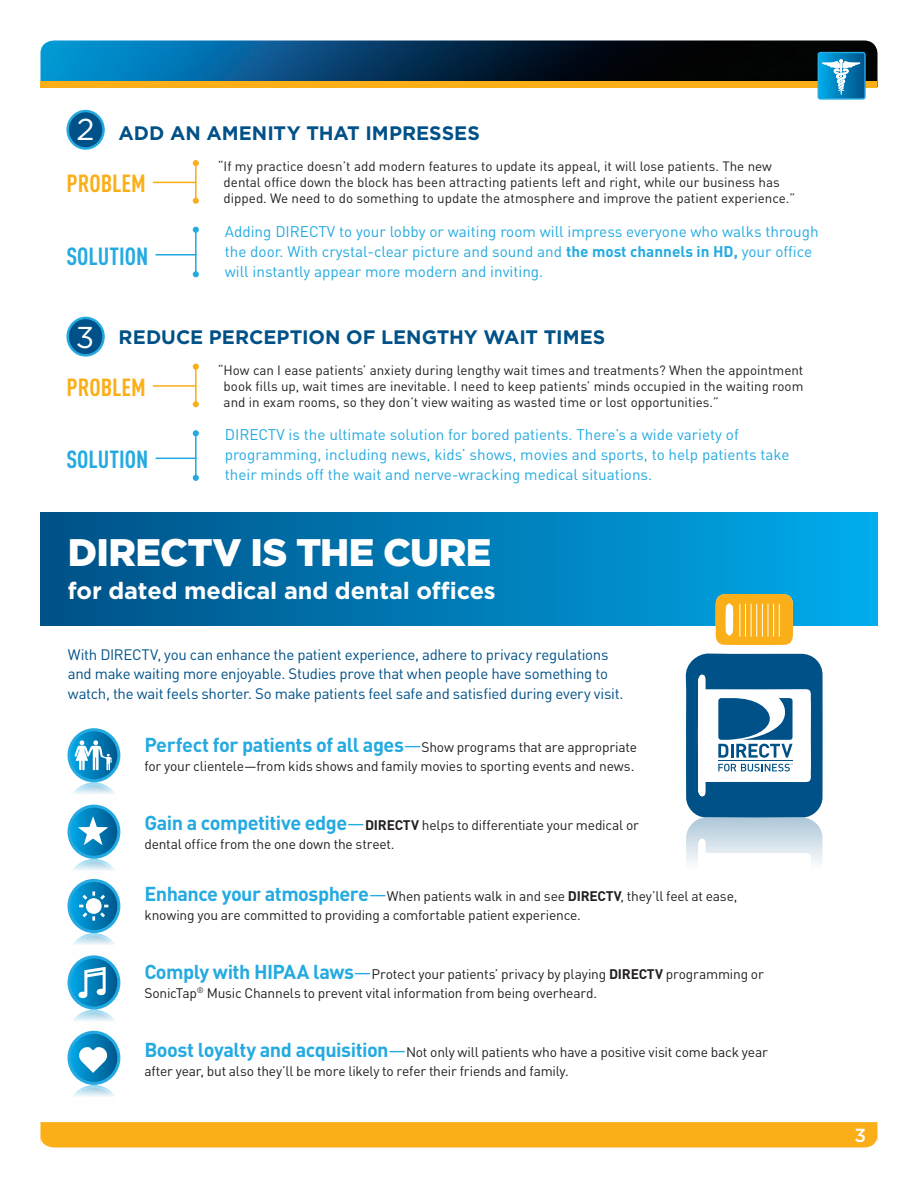
<style>
.page{position:relative;width:918px;height:1188px;background:#fff}
.page>*{position:absolute;margin:0;border:0;box-sizing:border-box;transform-origin:0 0}
.t1{font:900 38.4px "Gotham";letter-spacing:-.015em;color:#fff}
.t2{font:30.15px "Gotham";color:#fff}
.t3{font:700 24.45px "DIN Cond";color:#24aae1}
.t4{font:700 24.45px "DIN Cond";color:#faaf18}
.t5{font:700 23.55px "Gotham";letter-spacing:-.01em;color:#fff}
.t6{font:700 19.5px "Gotham";color:#005187}
.t7{font:500 18.9px "Gotham";color:#fff}
.t8{font:15.3px/20px "DIN";color:#24aae1}
.t9{font:15px/19.5px "DIN";letter-spacing:-.02em;color:#005187}
.t10{font:13.8px/19.2px "DIN";letter-spacing:-.015em;color:#231f20}
.t11{font:13.35px/16px "DIN";color:#231f20;text-align:justify}
.s1{font-weight:700}
.s2{font-weight:700;font-size:19.95px;color:#24aae1}
.s3{font-size:19.95px;color:#24aae1}
</style>
<div class="page">
<div style="left:40px;top:512px;width:838px;height:113px;background:linear-gradient(to right,#004f85,#00aaea)"></div>
<hr style="left:195px;top:367px;width:2px;height:37px;background:#faaf18">
<svg style="left:193px;top:364px;width:6px;height:6px"></svg>
<svg style="left:193px;top:401px;width:6px;height:6px"></svg>
<hr style="left:195px;top:433px;width:2px;height:45px;background:#24aae1">
<svg style="left:193px;top:430px;width:6px;height:6px"></svg>
<svg style="left:193px;top:475px;width:6px;height:6px"></svg>
<hr style="left:153px;top:385px;width:44px;height:2px;background:#faaf18">
<hr style="left:156px;top:458px;width:41px;height:1px;background:#24aae1">
<hr style="left:195px;top:163px;width:2px;height:38px;background:#faaf18">
<svg style="left:193px;top:160px;width:6px;height:6px"></svg>
<svg style="left:193px;top:198px;width:6px;height:6px"></svg>
<hr style="left:195px;top:230px;width:2px;height:44px;background:#24aae1">
<svg style="left:193px;top:227px;width:6px;height:6px"></svg>
<svg style="left:193px;top:271px;width:6px;height:6px"></svg>
<hr style="left:153px;top:182px;width:44px;height:1px;background:#faaf18">
<hr style="left:156px;top:254px;width:41px;height:2px;background:#24aae1">
<div style="left:68px;top:111px;width:36px;height:37px;background:#005187;border-radius:50%"></div>
<div style="left:66px;top:110px;width:39px;height:40px;border:2px solid #24aae1;border-radius:50%"></div>
<div style="left:68px;top:318px;width:36px;height:37px;background:#005187;border-radius:50%"></div>
<div style="left:66px;top:317px;width:39px;height:40px;border:2px solid #24aae1;border-radius:50%"></div>
<div style="left:68px;top:728px;width:52px;height:54px;border:3px solid #24aae1;border-radius:50%"></div>
<svg style="left:69px;top:730px;width:50px;height:51px"></svg>
<svg style="left:69px;top:784px;width:50px;height:51px"></svg>
<div style="left:68px;top:782px;width:52px;height:55px;border:3px solid #24aae1;border-radius:50%"></div>
<div style="left:68px;top:805px;width:52px;height:54px;border:3px solid #24aae1;border-radius:50%"></div>
<svg style="left:69px;top:806px;width:50px;height:51px"></svg>
<svg style="left:69px;top:860px;width:50px;height:51px"></svg>
<div style="left:68px;top:859px;width:52px;height:54px;border:3px solid #24aae1;border-radius:50%"></div>
<svg style="left:69px;top:880px;width:50px;height:52px"></svg>
<svg style="left:69px;top:935px;width:50px;height:51px"></svg>
<div style="left:68px;top:933px;width:52px;height:54px;border:3px solid #24aae1;border-radius:50%"></div>
<div style="left:68px;top:955px;width:52px;height:55px;border:3px solid #24aae1;border-radius:50%"></div>
<svg style="left:69px;top:957px;width:50px;height:51px"></svg>
<svg style="left:69px;top:1011px;width:50px;height:51px"></svg>
<div style="left:68px;top:1010px;width:52px;height:54px;border:3px solid #24aae1;border-radius:50%"></div>
<div style="left:68px;top:1031px;width:52px;height:54px;border:3px solid #24aae1;border-radius:50%"></div>
<svg style="left:69px;top:1032px;width:50px;height:51px"></svg>
<svg style="left:69px;top:1086px;width:50px;height:52px"></svg>
<div style="left:68px;top:1085px;width:52px;height:54px;border:3px solid #24aae1;border-radius:50%"></div>
<svg style="left:40px;top:1122px;width:837px;height:26px"></svg>
<img style="left:40px;top:40px;width:838px;height:41px">
<div style="left:40px;top:81px;width:838px;height:6px;background:#faaf18"></div>
<div style="left:818px;top:52px;width:48px;height:48px;border:1px solid #24aae1;border-radius:2px"></div>
<svg style="left:818px;top:53px;width:47px;height:46px"></svg>
<svg style="left:685px;top:594px;width:138px;height:269px"></svg>
<p class="t2" style="left:77px;top:110px;width:20px">2</p>
<p class="t6" style="left:119px;top:120px;width:363px">ADD AN AMENITY THAT IMPRESSES</p>
<p class="t4" style="left:66px;top:169px;width:81px">PROBLEM</p>
<p class="t3" style="left:66px;top:241px;width:83px">SOLUTION</p>
<p class="t11" style="left:224px;top:158px;width:573px;text-align:left;text-indent:-6px">“If my practice doesn’t add modern features to update its appeal, it will lose patients. The new dental office down the block has been attracting patients left and right, while our business has dipped. We need to do something to update the atmosphere and improve the patient experience.”</p>
<p class="t8" style="left:225px;top:221px;width:595px">Adding DIRECTV to your lobby or waiting room will impress everyone who walks through the door. With crystal-clear picture and sound and <span class="s1">the most channels in HD,</span> your office will instantly appear more modern and inviting.</p>
<p class="t2" style="left:76px;top:318px;width:20px">3</p>
<p class="t6" style="left:119px;top:324px;width:488px">REDUCE PERCEPTION OF LENGTHY WAIT TIMES</p>
<p class="t4" style="left:66px;top:372px;width:81px">PROBLEM</p>
<p class="t3" style="left:66px;top:445px;width:83px">SOLUTION</p>
<p class="t11" style="left:224px;top:361px;width:581px;text-indent:-6px">“How can I ease patients’ anxiety during lengthy wait times and treatments? When the appointment book fills up, wait times are inevitable. I need to keep patients’ minds occupied in the waiting room and in exam rooms, so they don’t view waiting as wasted time or lost opportunities.”</p>
<p class="t8" style="left:225px;top:425px;width:566px">DIRECTV is the ultimate solution for bored patients. There’s a wide variety of programming, including news, kids’ shows, movies and sports, to help patients take their minds off the wait and nerve-wracking medical situations.</p>
<p class="t1" style="left:68px;top:526px;width:425px">DIRECTV IS THE CURE</p>
<p class="t5" style="left:68px;top:575px;width:429px">for dated medical and dental offices</p>
<p class="t9" style="left:68px;top:644px;width:557px">With DIRECTV, you can enhance the patient experience, adhere to privacy regulations and make waiting more enjoyable. Studies prove that when people have something to watch, the wait feels shorter. So make patients feel safe and satisfied during every visit.</p>
<p class="t10" style="left:144px;top:737px;width:494px"><span class="s2">Perfect for patients of all ages</span><span class="s3">—</span>Show programs that are appropriate for your clientele—from kids shows and family movies to sporting events and news.</p>
<p class="t10" style="left:144px;top:815px;width:496px"><span class="s2">Gain a competitive edge</span><span class="s3">—</span><span class="s1">DIRECTV</span> helps to differentiate your medical or dental office from the one down the street.</p>
<p class="t10" style="left:144px;top:886px;width:594px"><span class="s2">Enhance your atmosphere</span><span class="s3">—</span>When patients walk in and see <span class="s1">DIRECTV</span>, they’ll feel at ease, knowing you are committed to providing a comfortable patient experience.</p>
<p class="t10" style="left:144px;top:964px;width:621px"><span class="s2">Comply with HIPAA laws</span><span class="s3">—</span>Protect your patients’ privacy by playing <span class="s1">DIRECTV</span> programming or<br>SonicTap<sup>®</sup> Music Channels to prevent vital information from being overheard.</p>
<p class="t10" style="left:144px;top:1042px;width:625px"><span class="s2">Boost loyalty and acquisition</span><span class="s3">—</span>Not only will patients who have a positive visit come back year after year, but also they’ll be more likely to refer their friends and family.</p>
<p class="t7" style="left:854px;top:1123px;width:13px">3</p>
</div>
